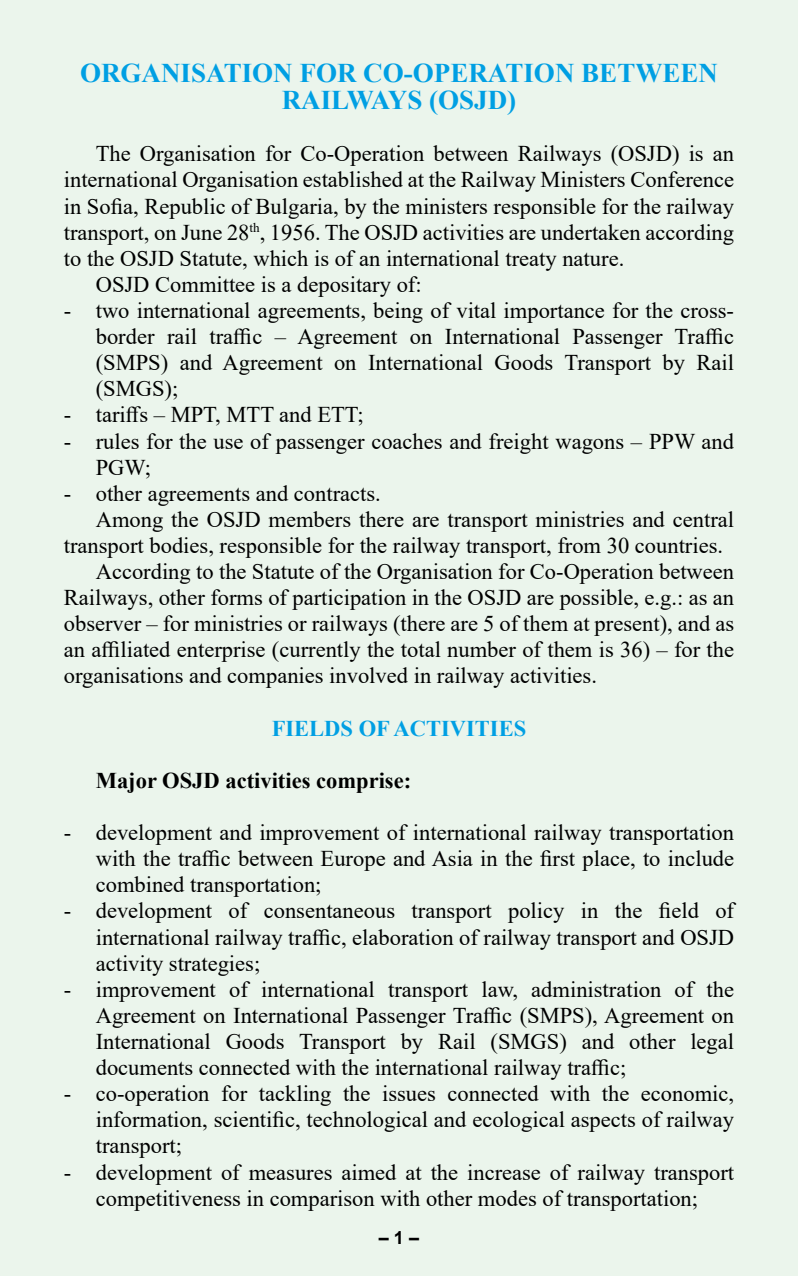
<style>
.page{position:relative;width:798px;height:1276px;background:#fff}
.page>*{position:absolute;margin:0;border:0;box-sizing:border-box;transform-origin:0 0}
.t1{font:700 27px/27px "Times New Roman";color:#009fe3;text-align:center}
.t2{font:22.5px/26.1px "Times New Roman";color:#000;text-align:justify}
.t3{font:700 22.5px "Times New Roman";color:#000}
.t4{font:700 22.5px "Times New Roman";color:#009fe3}
.t5{font:700 18px "Arial";color:#000}
</style>
<div class="page">
<div style="left:0;top:0;width:797px;height:1276px;background:#ebf5ec"></div>
<p class="t1" style="left:80px;top:59px;width:639px">ORGANISATION FOR CO-OPERATION BETWEEN<br>RAILWAYS (OSJD)</p>
<p class="t2" style="left:96px;top:140px;width:639px">The Organisation for Co-Operation between Railways (OSJD) is an</p>
<p class="t2" style="left:64px;top:166px;width:671px">international Organisation established at the Railway Ministers Conference</p>
<p class="t2" style="left:64px;top:192px;width:671px">in Sofia, Republic of Bulgaria, by the ministers responsible for the railway</p>
<p class="t2" style="left:64px;top:218px;width:671px">transport, on June 28<sup>th</sup>, 1956. The OSJD activities are undertaken according</p>
<p class="t2" style="left:64px;top:244px;width:561px">to the OSJD Statute, which is of an international treaty nature.</p>
<p class="t2" style="left:96px;top:270px;width:327px">OSJD Committee is a depositary of:</p>
<p class="t2" style="left:96px;top:297px;width:639px;text-indent:-32px">- two international agreements, being of vital importance for the cross&shy;border rail traffic – Agreement on International Passenger Traffic (SMPS) and Agreement on International Goods Transport by Rail (SMGS);</p>
<p class="t2" style="left:64px;top:401px;width:301px">- tariffs – MPT, MTT and ETT;</p>
<p class="t2" style="left:96px;top:427px;width:639px;text-indent:-32px">- rules for the use of passenger coaches and freight wagons – PPW and<br>PGW;</p>
<p class="t2" style="left:64px;top:479px;width:318px">- other agreements and contracts.</p>
<p class="t2" style="left:96px;top:505px;width:639px">Among the OSJD members there are transport ministries and central</p>
<p class="t2" style="left:64px;top:531px;width:660px">transport bodies, responsible for the railway transport, from 30 countries.</p>
<p class="t2" style="left:96px;top:558px;width:639px">According to the Statute of the Organisation for Co-Operation between</p>
<p class="t2" style="left:64px;top:584px;width:671px">Railways, other forms of participation in the OSJD are possible, e.g.: as an</p>
<p class="t2" style="left:64px;top:610px;width:671px">observer – for ministries or railways (there are 5 of them at present), and as</p>
<p class="t2" style="left:64px;top:636px;width:671px">an affiliated enterprise (currently the total number of them is 36) – for the</p>
<p class="t2" style="left:64px;top:662px;width:534px">organisations and companies involved in railway activities.</p>
<p class="t4" style="left:272px;top:712px;width:256px">FIELDS OF ACTIVITIES</p>
<p class="t3" style="left:96px;top:764px;width:317px">Major OSJD activities comprise:</p>
<p class="t2" style="left:96px;top:819px;width:639px;text-indent:-32px">- development and improvement of international railway transportation with the traffic between Europe and Asia in the first place, to include combined transportation;</p>
<p class="t2" style="left:96px;top:897px;width:639px;text-indent:-32px">- development of consentaneous transport policy in the field of international railway traffic, elaboration of railway transport and OSJD activity strategies;</p>
<p class="t2" style="left:96px;top:975px;width:639px;text-indent:-32px">- improvement of international transport law, administration of the Agreement on International Passenger Traffic (SMPS), Agreement on International Goods Transport by Rail (SMGS) and other legal documents connected with the international railway traffic;</p>
<p class="t2" style="left:96px;top:1080px;width:639px;text-indent:-32px">- co-operation for tackling the issues connected with the economic, information, scientific, technological and ecological aspects of railway transport;</p>
<p class="t2" style="left:64px;top:1158px;width:671px;text-align:center">- development of measures aimed at the increase of railway transport competitiveness in comparison with other modes of transportation;</p>
<p class="t5" style="left:379px;top:1225px;width:42px">– 1 –</p>
</div>
